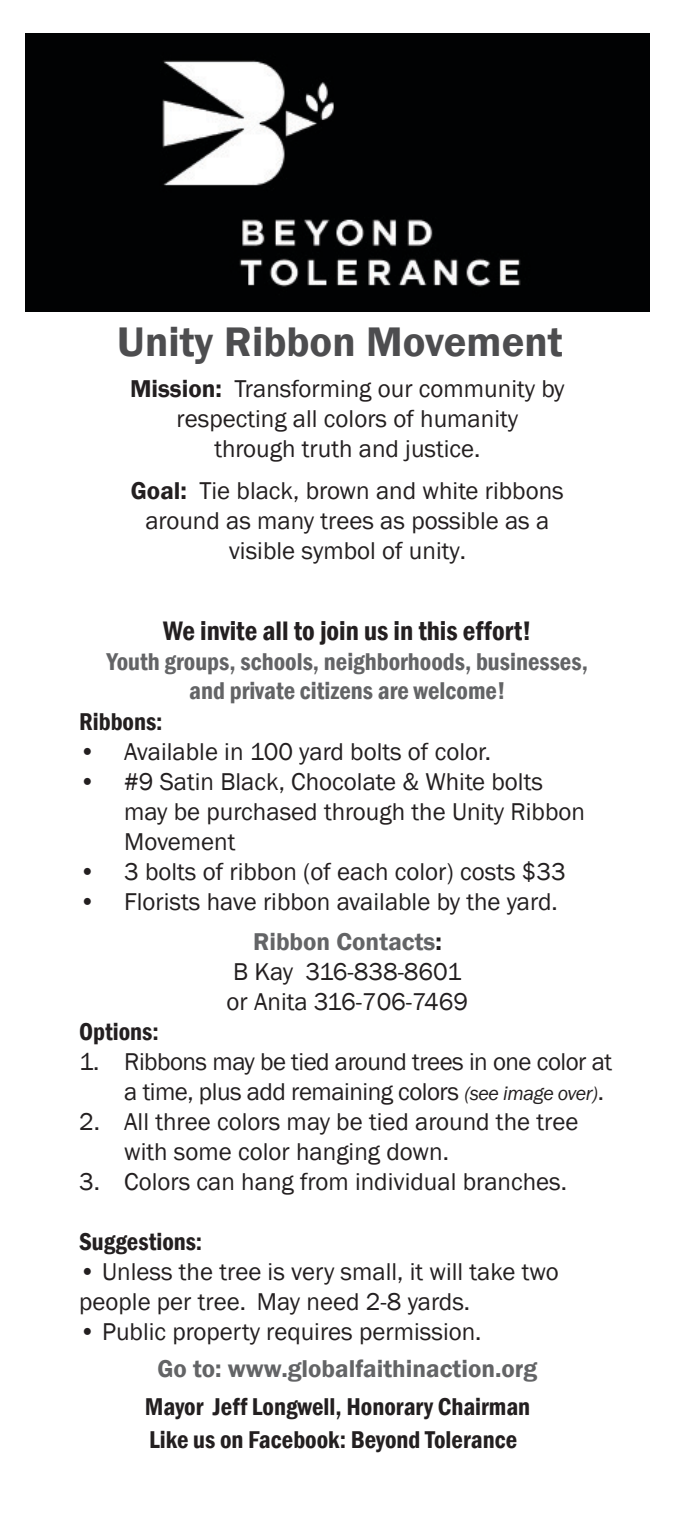
<style>
.page{position:relative;width:675px;height:1530px;background:#fff}
.page>*{position:absolute;margin:0;border:0;box-sizing:border-box;transform-origin:0 0}
.t1{font:600 42.5px "Franklin Gothic";color:#4d4d4f}
.t2{font:600 condensed 27.5px "Franklin Gothic";color:#231f20}
.t3{font:25px/30px "Franklin Gothic";color:#231f20}
.t4{font:600 condensed 25px "Franklin Gothic";color:#231f20}
.t5{font:25px/30px "Franklin Gothic";letter-spacing:-.02em;color:#231f20}
.t6{font:600 condensed 25px/29.5px "Franklin Gothic";color:#636466;text-align:center}
.t7{font:600 25px "Franklin Gothic";color:#636466}
.s1{font-weight:600}
.s2{font-weight:600;color:#636466}
.s3{font-style:italic;font-size:20px}
</style>
<div class="page">
<img style="left:25px;top:33px;width:625px;height:279px">
<p class="t1" style="left:117px;top:316px;width:447px">Unity Ribbon Movement</p>
<p class="t3" style="left:130px;top:374px;width:436px;text-align:center"><span class="s1">Mission:</span> Transforming our community by respecting all colors of humanity<br>through truth and justice.</p>
<p class="t3" style="left:131px;top:476px;width:434px;text-align:center"><span class="s1">Goal:</span> Tie black, brown and white ribbons around as many trees as possible as a visible symbol of unity.</p>
<p class="t2" style="left:163px;top:612px;width:370px">We invite all to join us in this effort!</p>
<p class="t6" style="left:107px;top:647px;width:483px">Youth groups, schools, neighborhoods, businesses, and private citizens are welcome!</p>
<p class="t4" style="left:79px;top:704px;width:85px">Ribbons:</p>
<p class="t3" style="left:79px;top:737px;width:413px">• Available in 100 yard bolts of color.</p>
<p class="t3" style="left:124px;top:767px;width:462px;text-indent:-45px">• #9 Satin Black, Chocolate &amp; White bolts may be purchased through the Unity Ribbon<br>Movement</p>
<p class="t3" style="left:79px;top:857px;width:488px">• 3 bolts of ribbon (of each color) costs $33</p>
<p class="t3" style="left:79px;top:887px;width:480px">• Florists have ribbon available by the yard.</p>
<p class="t3" style="left:233px;top:927px;width:230px;text-align:center"><span class="s2">Ribbon Contacts</span><span class="s1">:<br></span>B Kay 316-838-8601</p>
<p class="t3" style="left:227px;top:987px;width:243px">or Anita 316-706-7469</p>
<p class="t4" style="left:79px;top:1014px;width:81px">Options:</p>
<p class="t5" style="left:124px;top:1047px;width:489px;text-indent:-45px">1. Ribbons may be tied around trees in one color at a time, plus add remaining colors <span class="s3">(see image over)</span>.</p>
<p class="t3" style="left:124px;top:1107px;width:456px;text-indent:-45px">2. All three colors may be tied around the tree with some color hanging down.</p>
<p class="t3" style="left:79px;top:1167px;width:489px">3. Colors can hang from individual branches.</p>
<p class="t4" style="left:79px;top:1224px;width:125px">Suggestions:</p>
<p class="t3" style="left:79px;top:1256px;width:481px">• Unless the tree is very small, it will take two people per tree. May need 2-8 yards.</p>
<p class="t3" style="left:79px;top:1317px;width:404px">• Public property requires permission.</p>
<p class="t7" style="left:157px;top:1353px;width:381px">Go to: www.globalfaithinaction.org</p>
<p class="t4" style="left:145px;top:1390px;width:387px">Mayor Jeff Longwell, Honorary Chairman</p>
<p class="t4" style="left:149px;top:1422px;width:370px">Like us on Facebook: Beyond Tolerance</p>
</div>
